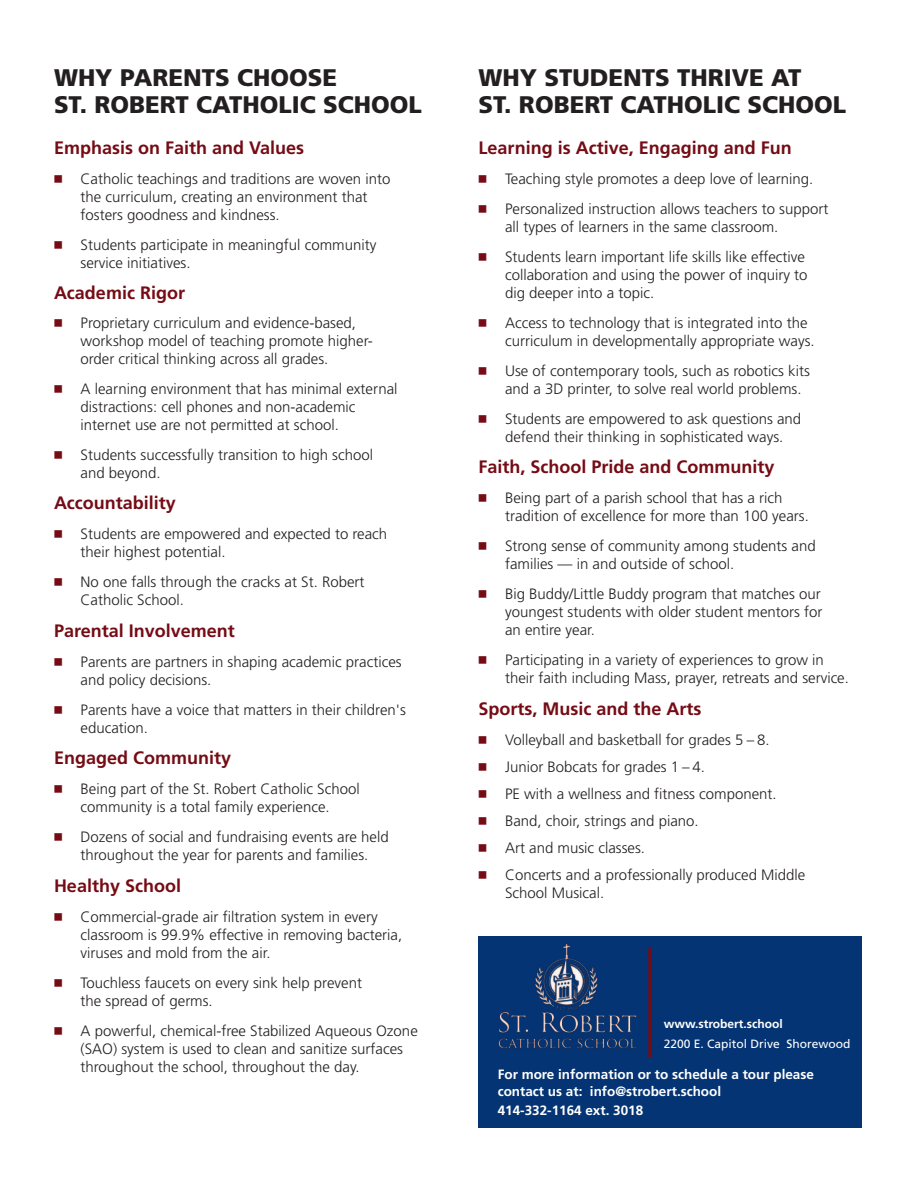
<style>
.page{position:relative;width:918px;height:1188px;background:#fff}
.page>*{position:absolute;margin:0;border:0;box-sizing:border-box;transform-origin:0 0}
.t1{font:900 24px/27px "Frutiger";color:#231f20}
.t2{font:700 18px "Frutiger";color:#750c15}
.t3{font:300 15px/18px "Frutiger";color:#231f20}
.t4{font:700 13.5px/16.5px "Frutiger";color:#fff}
.t5{font:12px "Frutiger";color:#fff}
.t6{font:700 12px "Frutiger";color:#fff}
.s1{font-family:"Universal Newswith Comm Pi";font-weight:400;color:#750c15}
</style>
<div class="page">
<div style="left:478px;top:937px;width:384px;height:191px;background:#053474"></div>
<hr style="left:648px;top:947px;width:3px;height:111px;background:#750c15">
<img style="left:498px;top:943px;width:139px;height:106px">
<p class="t1" style="left:54px;top:66px;width:369px">WHY PARENTS CHOOSE<br>ST. ROBERT CATHOLIC SCHOOL</p>
<p class="t2" style="left:54px;top:140px;width:252px">Emphasis on Faith and Values</p>
<p class="t3" style="left:81px;top:171px;width:311px;text-indent:-27px"><span class="s1">-</span> Catholic teachings and traditions are woven into the curriculum, creating an environment that fosters goodness and kindness.</p>
<p class="t3" style="left:81px;top:237px;width:297px;text-indent:-27px"><span class="s1">-</span> Students participate in meaningful community service initiatives.</p>
<p class="t2" style="left:54px;top:286px;width:133px">Academic Rigor</p>
<p class="t3" style="left:81px;top:315px;width:294px;text-indent:-27px"><span class="s1">-</span> Proprietary curriculum and evidence-based, workshop model of teaching promote higher&shy;order critical thinking across all grades.</p>
<p class="t3" style="left:81px;top:381px;width:318px;text-indent:-27px"><span class="s1">-</span> A learning environment that has minimal external distractions: cell phones and non-academic internet use are not permitted at school.</p>
<p class="t3" style="left:81px;top:447px;width:294px;text-indent:-27px"><span class="s1">-</span> Students successfully transition to high school and beyond.</p>
<p class="t2" style="left:54px;top:496px;width:124px">Accountability</p>
<p class="t3" style="left:81px;top:526px;width:308px;text-indent:-27px"><span class="s1">-</span> Students are empowered and expected to reach their highest potential.</p>
<p class="t3" style="left:81px;top:574px;width:285px;text-indent:-27px"><span class="s1">-</span> No one falls through the cracks at St. Robert<br>Catholic School.</p>
<p class="t2" style="left:54px;top:623px;width:182px">Parental Involvement</p>
<p class="t3" style="left:81px;top:654px;width:323px;text-indent:-27px"><span class="s1">-</span> Parents are partners in shaping academic practices and policy decisions.</p>
<p class="t3" style="left:81px;top:702px;width:327px;text-indent:-27px"><span class="s1">-</span> Parents have a voice that matters in their children's education.</p>
<p class="t2" style="left:54px;top:751px;width:179px">Engaged Community</p>
<p class="t3" style="left:54px;top:781px;width:307px;text-align:center"><span class="s1">-</span> Being part of the St. Robert Catholic School community is a total family experience.</p>
<p class="t3" style="left:54px;top:829px;width:336px;text-align:center"><span class="s1">-</span> Dozens of social and fundraising events are held throughout the year for parents and families.</p>
<p class="t2" style="left:54px;top:878px;width:129px">Healthy School</p>
<p class="t3" style="left:81px;top:909px;width:323px;text-indent:-27px"><span class="s1">-</span> Commercial-grade air filtration system in every classroom is 99.9% effective in removing bacteria, viruses and mold from the air.</p>
<p class="t3" style="left:81px;top:975px;width:283px;text-indent:-27px"><span class="s1">-</span> Touchless faucets on every sink help prevent the spread of germs.</p>
<p class="t3" style="left:81px;top:1023px;width:339px;text-indent:-27px"><span class="s1">-</span> A powerful, chemical-free Stabilized Aqueous Ozone (SAO) system is used to clean and sanitize surfaces throughout the school, throughout the day.</p>
<p class="t1" style="left:478px;top:66px;width:369px">WHY STUDENTS THRIVE AT<br>ST. ROBERT CATHOLIC SCHOOL</p>
<p class="t2" style="left:478px;top:140px;width:315px">Learning is Active, Engaging and Fun</p>
<p class="t3" style="left:478px;top:171px;width:336px"><span class="s1">-</span> Teaching style promotes a deep love of learning.</p>
<p class="t3" style="left:505px;top:201px;width:325px;text-indent:-27px"><span class="s1">-</span> Personalized instruction allows teachers to support all types of learners in the same classroom.</p>
<p class="t3" style="left:505px;top:249px;width:304px;text-indent:-27px"><span class="s1">-</span> Students learn important life skills like effective collaboration and using the power of inquiry to dig deeper into a topic.</p>
<p class="t3" style="left:505px;top:315px;width:311px;text-indent:-27px"><span class="s1">-</span> Access to technology that is integrated into the curriculum in developmentally appropriate ways.</p>
<p class="t3" style="left:505px;top:363px;width:306px;text-indent:-27px"><span class="s1">-</span> Use of contemporary tools, such as robotics kits and a 3D printer, to solve real world problems.</p>
<p class="t3" style="left:478px;top:411px;width:324px;text-align:center"><span class="s1">-</span> Students are empowered to ask questions and defend their thinking in sophisticated ways.</p>
<p class="t2" style="left:478px;top:460px;width:298px">Faith, School Pride and Community</p>
<p class="t3" style="left:505px;top:490px;width:305px;text-indent:-27px"><span class="s1">-</span> Being part of a parish school that has a rich tradition of excellence for more than 100 years.</p>
<p class="t3" style="left:505px;top:538px;width:312px;text-indent:-27px"><span class="s1">-</span> Strong sense of community among students and families — in and outside of school.</p>
<p class="t3" style="left:505px;top:586px;width:319px;text-indent:-27px"><span class="s1">-</span> Big Buddy/Little Buddy program that matches our youngest students with older student mentors for an entire year.</p>
<p class="t3" style="left:505px;top:652px;width:345px;text-indent:-27px"><span class="s1">-</span> Participating in a variety of experiences to grow in their faith including Mass, prayer, retreats and service.</p>
<p class="t2" style="left:478px;top:701px;width:225px">Sports, Music and the Arts</p>
<p class="t3" style="left:478px;top:732px;width:293px"><span class="s1">-</span> Volleyball and basketball for grades 5 – 8.</p>
<p class="t3" style="left:478px;top:759px;width:228px"><span class="s1">-</span> Junior Bobcats for grades 1 – 4.</p>
<p class="t3" style="left:478px;top:786px;width:300px"><span class="s1">-</span> PE with a wellness and fitness component.</p>
<p class="t3" style="left:478px;top:813px;width:222px"><span class="s1">-</span> Band, choir, strings and piano.</p>
<p class="t3" style="left:478px;top:840px;width:168px"><span class="s1">-</span> Art and music classes.</p>
<p class="t3" style="left:505px;top:867px;width:302px;text-indent:-27px"><span class="s1">-</span> Concerts and a professionally produced Middle<br>School Musical.</p>
<p class="t6" style="left:664px;top:1019px;width:121px">www.strobert.school</p>
<p class="t5" style="left:664px;top:1039px;width:188px">2200 E. Capitol Drive Shorewood</p>
<p class="t4" style="left:498px;top:1067px;width:318px">For more information or to schedule a tour please contact us at: info@strobert.school</p>
<p class="t4" style="left:498px;top:1103px;width:147px">414-332-1164 ext. 3018</p>
</div>
